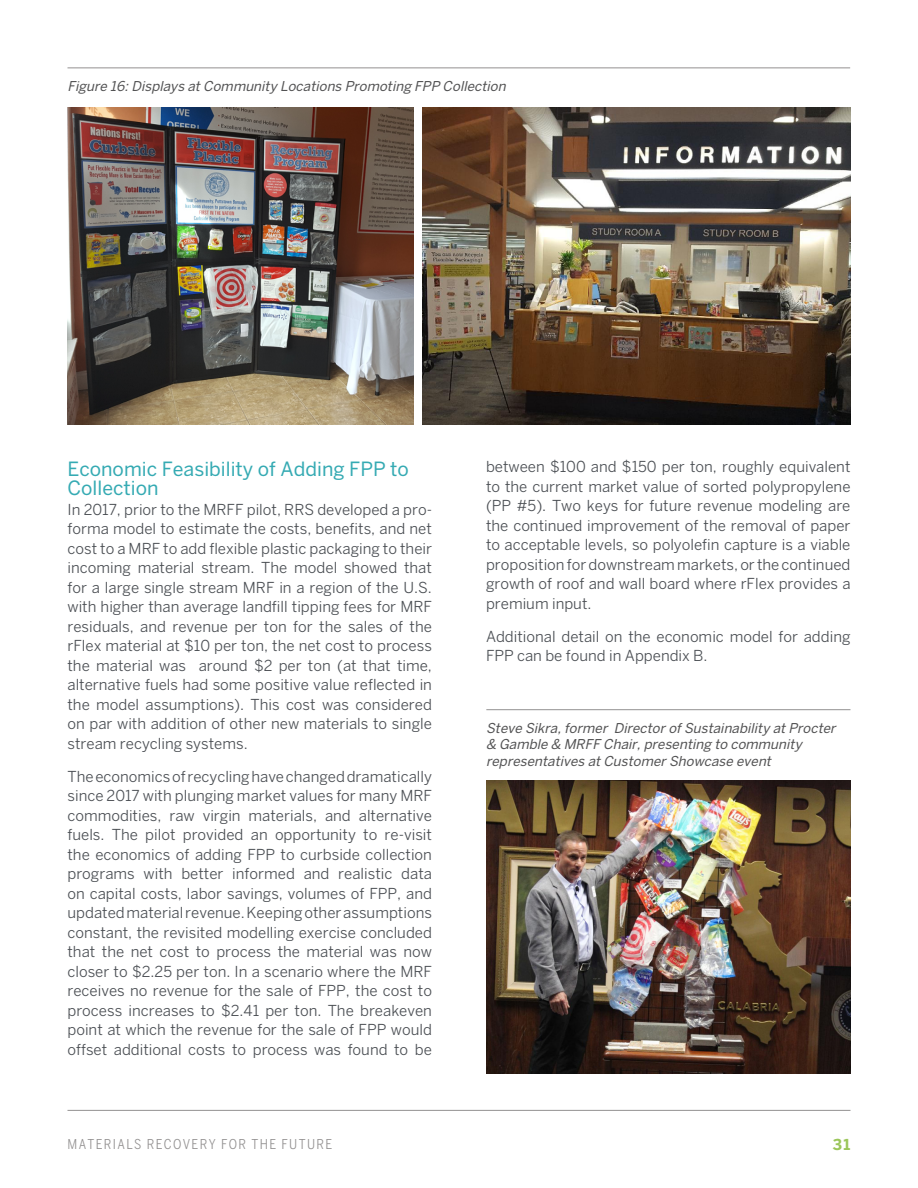
<style>
.page{position:relative;width:918px;height:1188px;background:#fff}
.page>*{position:absolute;margin:0;border:0;box-sizing:border-box;transform-origin:0 0}
.t1{font:19.5px/19.5px "Benton Sans";color:#35aab3}
.t2{font:15px/19.5px "Benton Sans";color:#4b4f54;text-align:justify}
.t3{font:700 15px "Benton Sans";color:#9bc65a}
.t4{font:italic 13.5px/16.2px "Benton Sans";color:#525253}
.t5{font:condensed 13.5px "Benton Sans";letter-spacing:.1em;color:#939191}
</style>
<div class="page">
<hr style="left:68px;top:1110px;width:782px;height:1px;background:#939191">
<img style="left:422px;top:108px;width:428px;height:317px">
<img style="left:68px;top:108px;width:346px;height:317px">
<img style="left:486px;top:781px;width:364px;height:292px">
<hr style="left:68px;top:68px;width:782px;height:1px;background:#939191">
<hr style="left:486px;top:709px;width:364px;height:1px;background:#939191">
<p class="t4" style="left:68px;top:78px;width:443px">Figure 16:Displays atCommunity Locations Promoting FPP Collection</p>
<h1 class="t1" style="left:68px;top:459px;width:343px">Economic Feasibility of Adding FPP to<br>Collection</h1>
<p class="t2" style="left:68px;top:499px;width:366px">In 2017, prior to the MRFF pilot, RRS developed a pro&shy;forma model to estimate the costs, benefits, and net cost to a MRF to add flexible plastic packaging to their incoming material stream. The model showed that for a large single stream MRF in a region of the U.S. with higher than average landfill tipping fees for MRF residuals, and revenue per ton for the sales of the rFlex material at $10 per ton, the net cost to process the material was around $2 per ton (at that time, alternative fuels had some positive value reflected in the model assumptions). This cost was considered on par with addition of other new materials to single stream recycling systems.</p>
<p class="t2" style="left:68px;top:766px;width:366px">The economics of recycling have changed dramatically since 2017 with plunging market values for many MRF commodities, raw virgin materials, and alternative fuels. The pilot provided an opportunity to re-visit the economics of adding FPP to curbside collection programs with better informed and realistic data on capital costs, labor savings, volumes of FPP, and updated material revenue. Keeping other assumptions constant, the revisited modelling exercise concluded that the net cost to process the material was now closer to $2.25 per ton. In a scenario where the MRF receives no revenue for the sale of FPP, the cost to process increases to $2.41 per ton. The breakeven point at which the revenue for the sale of FPP would offset additional costs to process was found to be</p>
<p class="t2" style="left:486px;top:457px;width:366px">between $100 and $150 per ton, roughly equivalent to the current market value of sorted polypropylene (PP #5). Two keys for future revenue modeling are the continued improvement of the removal of paper to acceptable levels, so polyolefin capture is a viable proposition for downstream markets, or the continued growth of roof and wall board where rFlex provides a premium input.</p>
<p class="t2" style="left:486px;top:626px;width:366px">Additional detail on the economic model for adding<br>FPP can be found in Appendix B.</p>
<p class="t4" style="left:486px;top:720px;width:354px">Steve Sikra,former DirectorofSustainability atProcter &amp; Gamble &amp; MRFF Chair,presenting to community representatives atCustomerShowcase event</p>
<p class="t5" style="left:68px;top:1136px;width:266px">MATERIALS RECOVERY FOR THE FUTURE</p>
<p class="t3" style="left:833px;top:1135px;width:19px">31</p>
</div>
